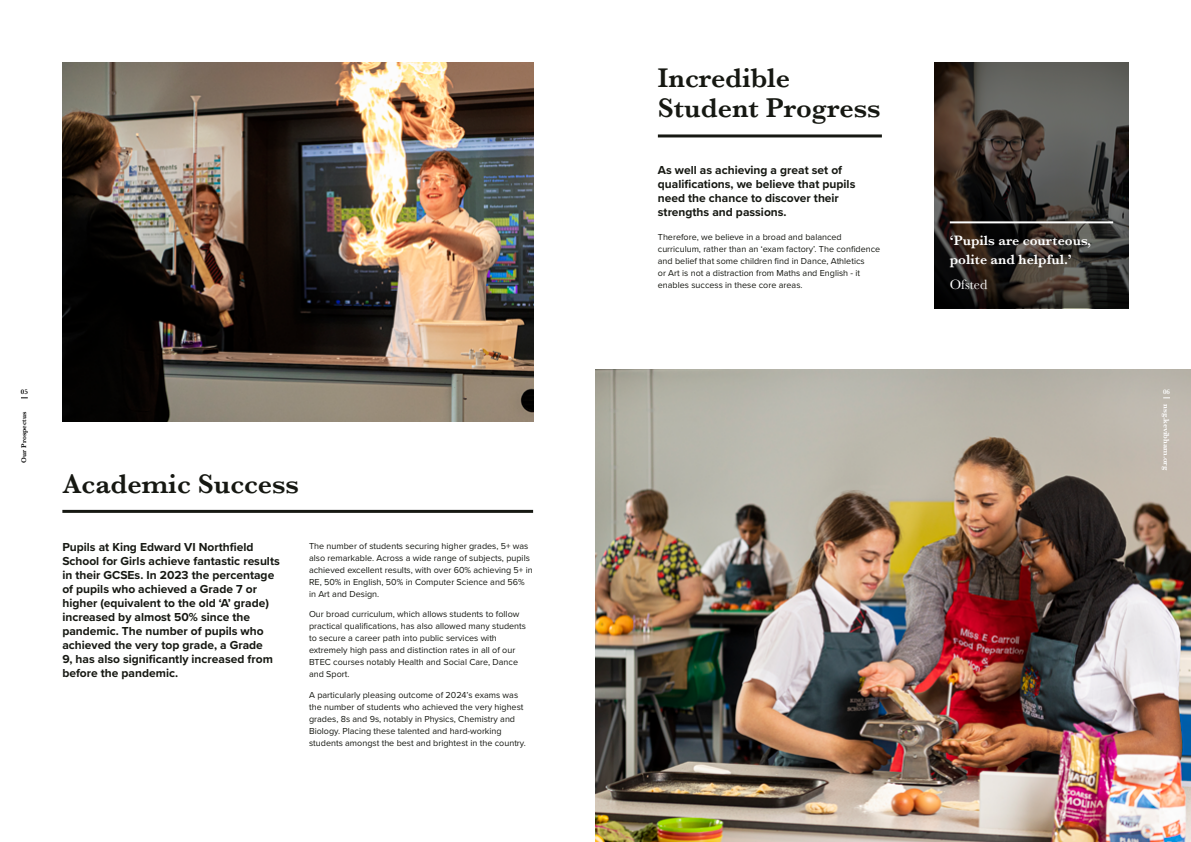
<style>
.page{position:relative;width:1191px;height:842px;background:#fff}
.page>*{position:absolute;margin:0;border:0;box-sizing:border-box;transform-origin:0 0}
.t1{font:600 28px/30px "Baskerville";color:#161812}
.t2{font:600 14px/19px "Baskerville";color:#fff}
.t3{font:14px "Baskerville";color:#fff}
.t4{font:700 12px/14px "Proxima Nova";color:#161812}
.t5{font:9px/12px "Proxima Nova";color:#161812}
.t6{font:600 8px "Baskerville";color:#fff}
.t7{font:600 7px "Baskerville";color:#000}
.t8{font:600 7px "Baskerville";color:#fff}
</style>
<div class="page">
<svg style="left:934px;top:62px;width:194px;height:246px;background:#3f3a35"></svg>
<img style="left:595px;top:369px;width:596px;height:473px">
<hr style="left:62px;top:510px;width:471px;height:3px;background:#161812">
<hr style="left:658px;top:134px;width:224px;height:3px;background:#161812">
<hr style="left:949px;top:221px;width:164px;height:2px;background:#fff">
<img style="left:62px;top:62px;width:471px;height:359px">
<p class="t7" style="left:21px;top:386px;width:8px">05</p>
<p class="t7" style="left:19px;top:463px;width:52px;rotate:-90deg">Our Prospectus</p>
<h1 class="t1" style="left:62px;top:468px;width:238px">Academic Success</h1>
<p class="t4" style="left:62px;top:540px;width:219px">Pupils at King Edward VI Northfield School for Girls achieve fantastic results in their GCSEs. In 2023 the percentage of pupils who achieved a Grade 7 or higher (equivalent to the old ‘A’ grade) increased by almost 50% since the pandemic. The number of pupils who achieved the very top grade, a Grade<br>9, has also significantly increased from before the pandemic.</p>
<p class="t5" style="left:309px;top:539px;width:225px">The number of students securing higher grades, 5+ was also remarkable. Across a wide range of subjects, pupils achieved excellent results, with over 60% achieving 5+ in RE, 50% in English, 50% in Computer Science and 56% in Art and Design.</p>
<p class="t5" style="left:309px;top:608px;width:218px">Our broad curriculum, which allows students to follow practical qualifications, has also allowed many students to secure a career path into public services with extremely high pass and distinction rates in all of our BTEC courses notably Health and Social Care, Dance and Sport.</p>
<p class="t5" style="left:309px;top:688px;width:218px">A particularly pleasing outcome of 2024’s exams was the number of students who achieved the very highest grades, 8s and 9s, notably in Physics, Chemistry and Biology. Placing these talented and hard-working students amongst the best and brightest in the country.</p>
<h1 class="t1" style="left:658px;top:63px;width:224px">Incredible<br>Student Progress</h1>
<h3 class="t4" style="left:658px;top:163px;width:199px">As well as achieving a great set of qualifications, we believe that pupils need the chance to discover their strengths and passions.</h3>
<p class="t5" style="left:658px;top:230px;width:224px">Therefore, we believe in a broad and balanced curriculum, rather than an ‘exam factory’. The confidence and belief that some children find in Dance, Athletics<br>or Art is not a distraction from Maths and English - it enables success in these core areas.</p>
<h2 class="t2" style="left:949px;top:231px;width:143px">‘Pupils are courteous, polite and helpful.’</h2>
<h2 class="t3" style="left:949px;top:276px;width:39px">Ofsted</h2>
<p class="t8" style="left:1163px;top:386px;width:8px">06</p>
<p class="t6" style="left:1172px;top:404px;width:68px;rotate:90deg">nsg.kevibham.org</p>
</div>
